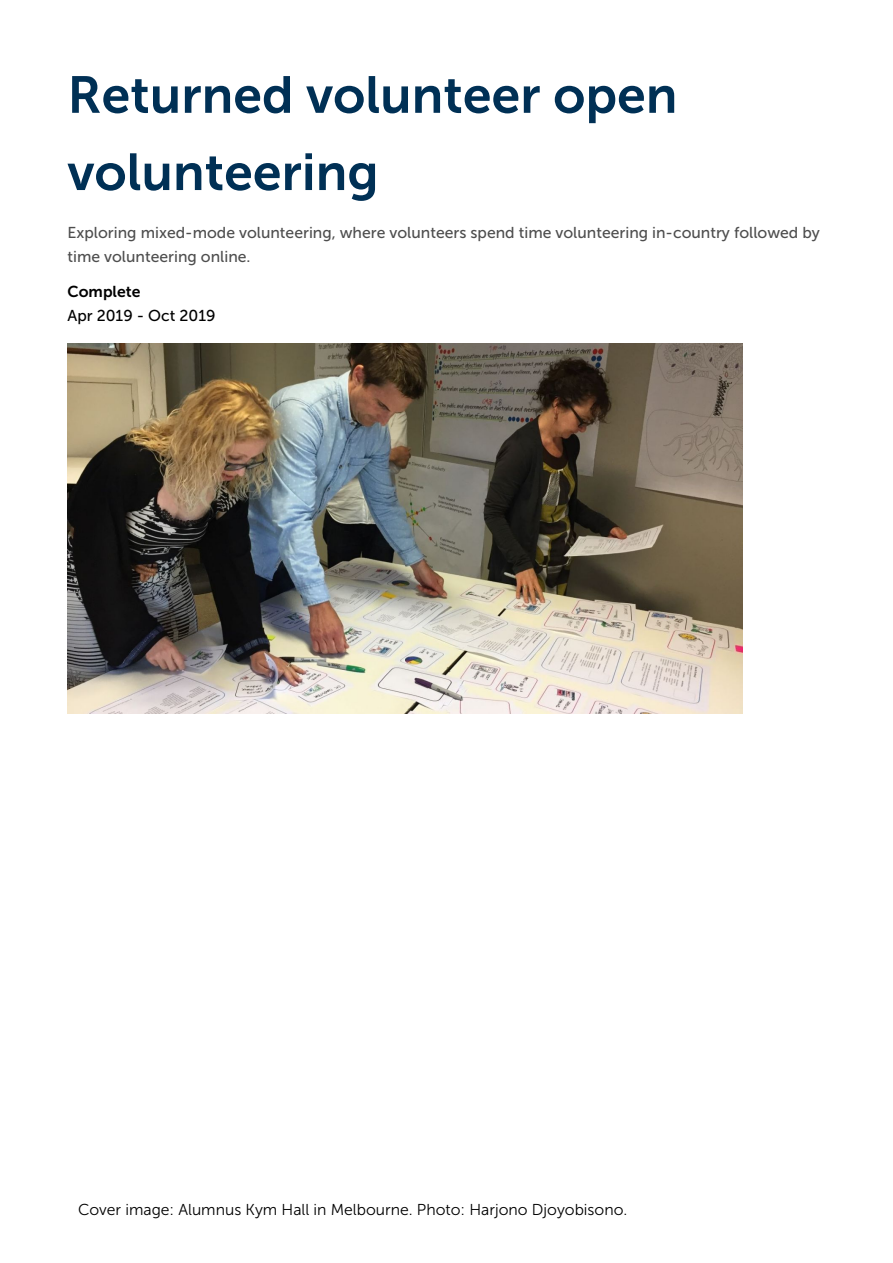
<style>
.page{position:relative;width:893px;height:1263px;background:#fff}
.page>*{position:absolute;margin:0;border:0;box-sizing:border-box;transform-origin:0 0}
.t1{font:51.75px/77.2px "Museo Sans 700";color:#003055}
.t2{font:15.75px/23.9px "Museo Sans 500";color:rgb(0 0 0/.7)}
.t3{font:15.75px "Museo Sans 300";color:#000}
.t4{font:15.75px "Museo Sans 500";color:#000}
.t5{font:15.75px "Museo Sans 700";color:#000}
</style>
<div class="page">
<img style="left:68px;top:344px;width:674px;height:369px">
<h1 class="t1" style="left:68px;top:57px;width:611px">Returned volunteer open volunteering</h1>
<p class="t2" style="left:68px;top:221px;width:754px">Exploring mixed-mode volunteering, where volunteers spend time volunteering in-country followed by time volunteering online.</p>
<p class="t5" style="left:68px;top:282px;width:74px">Complete</p>
<p class="t4" style="left:68px;top:306px;width:150px">Apr 2019 - Oct 2019</p>
<p class="t3" style="left:78px;top:1201px;width:551px">Cover image: Alumnus Kym Hall in Melbourne. Photo: Harjono Djoyobisono.</p>
</div>
